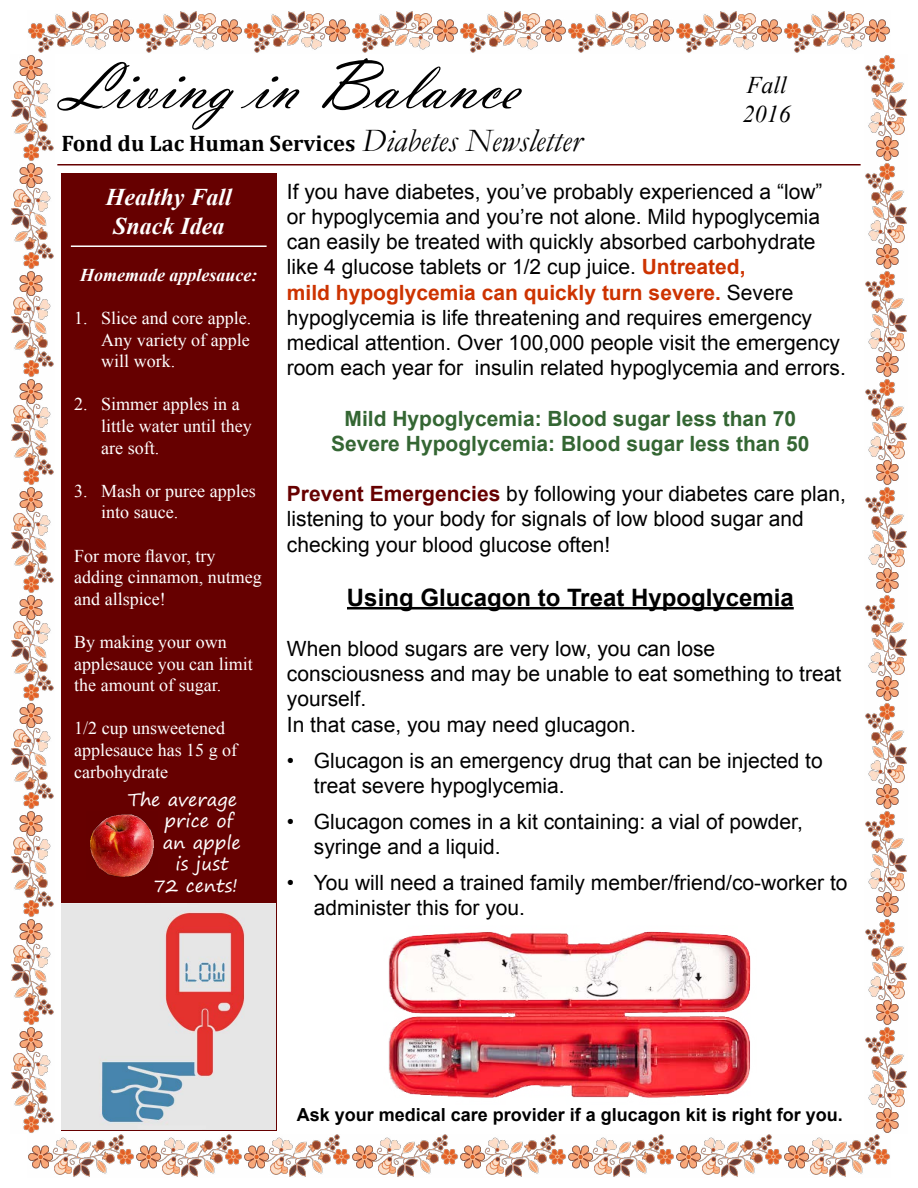
<style>
.page{position:relative;width:918px;height:1188px;background:#fff}
.page>*{position:absolute;margin:0;border:0;box-sizing:border-box;transform-origin:0 0}
.t1{font:72px "Vladimir Script";color:#000}
.t2{font:700 24px "Arial";color:#000}
.t3{font:italic 700 24px/28.8px "Times New Roman";color:#fff;text-align:center}
.t4{font:italic 24px/28.8px "Times New Roman";color:#000}
.t5{font:700 22.5px "Cambria";color:#000}
.t6{font:21px/25.2px "Arial";color:#000}
.t7{font:700 21px/25.2px "Arial";color:#346633;text-align:center}
.t8{font:18px/21.6px "Times New Roman";color:#fff}
.t9{font:700 18px "Arial";color:#000}
.t10{font:18px "Segoe Print";color:#fff}
.t11{font:italic 700 18px "Times New Roman";color:#fff}
.s1{font-family:"Garamond";font-weight:400;font-style:italic;font-size:33px}
.s2{font-weight:700;color:#cd3301}
.s3{font-weight:700;color:#600}
</style>
<div class="page">
<hr style="left:347px;top:607px;width:447px;height:2px;background:#000">
<div style="left:61px;top:173px;width:216px;height:958px;background:#600"></div>
<img style="left:388px;top:931px;width:363px;height:167px">
<img style="left:90px;top:814px;width:64px;height:63px">
<img style="left:62px;top:903px;width:214px;height:226px">
<hr style="left:71px;top:245px;width:196px;height:2px;background:#fff">
<img style="left:11px;top:55px;width:43px;height:1078px">
<img style="left:28px;top:11px;width:862px;height:42px">
<img style="left:28px;top:1134px;width:862px;height:43px">
<img style="left:865px;top:55px;width:42px;height:1078px">
<hr style="left:57px;top:164px;width:804px;height:2px;background:#600">
<h1 class="t1" style="left:65px;top:43px;width:455px">Living in Balance</h1>
<p class="t5" style="left:62px;top:127px;width:521px">Fond du Lac Human Services <span class="s1">Diabetes Newsletter</span></p>
<p class="t4" style="left:743px;top:70px;width:49px">Fall<br>2016</p>
<p class="t3" style="left:106px;top:182px;width:128px">Healthy Fall<br>Snack Idea</p>
<p class="t11" style="left:80px;top:262px;width:179px">Homemade applesauce:</p>
<p class="t8" style="left:101px;top:307px;width:151px;text-align:justify;text-indent:-27px">1. Slice and core apple.<br>Any variety of apple will work.</p>
<p class="t8" style="left:101px;top:393px;width:152px;text-indent:-27px">2. Simmer apples in a little water until they are soft.</p>
<p class="t8" style="left:101px;top:480px;width:156px;text-indent:-27px">3. Mash or puree apples into sauce.</p>
<p class="t8" style="left:74px;top:545px;width:189px">For more flavor, try adding cinnamon, nutmeg and allspice!</p>
<p class="t8" style="left:74px;top:631px;width:180px">By making your own applesauce you can limit the amount of sugar.</p>
<p class="t8" style="left:74px;top:717px;width:164px">1/2 cup unsweetened applesauce has 15 g of carbohydrate</p>
<p class="t10" style="left:128px;top:783px;width:111px">The average</p>
<p class="t10" style="left:165px;top:805px;width:70px">price of</p>
<p class="t10" style="left:163px;top:826px;width:80px">an apple</p>
<p class="t10" style="left:176px;top:848px;width:54px">is just</p>
<p class="t10" style="left:152px;top:870px;width:87px">72 cents!</p>
<p class="t6" style="left:287px;top:179px;width:561px">If you have diabetes, you’ve probably experienced a “low” or hypoglycemia and you’re not alone. Mild hypoglycemia can easily be treated with quickly absorbed carbohydrate like 4 glucose tablets or 1/2 cup juice. <span class="s2">Untreated,<br>mild hypoglycemia can quickly turn severe.</span> Severe hypoglycemia is life threatening and requires emergency medical attention. Over 100,000 people visit the emergency room each year for insulin related hypoglycemia and errors.</p>
<p class="t7" style="left:331px;top:406px;width:480px">Mild Hypoglycemia: Blood sugar less than 70<br>Severe Hypoglycemia: Blood sugar less than 50</p>
<p class="t6" style="left:287px;top:482px;width:561px"><span class="s3">Prevent Emergencies</span> by following your diabetes care plan, listening to your body for signals of low blood sugar and checking your blood glucose often!</p>
<p class="t2" style="left:347px;top:581px;width:448px">Using Glucagon to Treat Hypoglycemia</p>
<p class="t6" style="left:287px;top:636px;width:556px">When blood sugars are very low, you can lose consciousness and may be unable to eat something to treat yourself.<br>In that case, you may need glucagon.</p>
<p class="t6" style="left:314px;top:748px;width:510px;text-indent:-27px">• Glucagon is an emergency drug that can be injected to treat severe hypoglycemia.</p>
<p class="t6" style="left:314px;top:809px;width:491px;text-indent:-27px">• Glucagon comes in a kit containing: a vial of powder, syringe and a liquid.</p>
<p class="t6" style="left:314px;top:870px;width:535px;text-indent:-27px">• You will need a trained family member/friend/co-worker to administer this for you.</p>
<p class="t9" style="left:297px;top:1103px;width:548px">Ask your medical care provider if a glucagon kit is right for you.</p>
</div>
